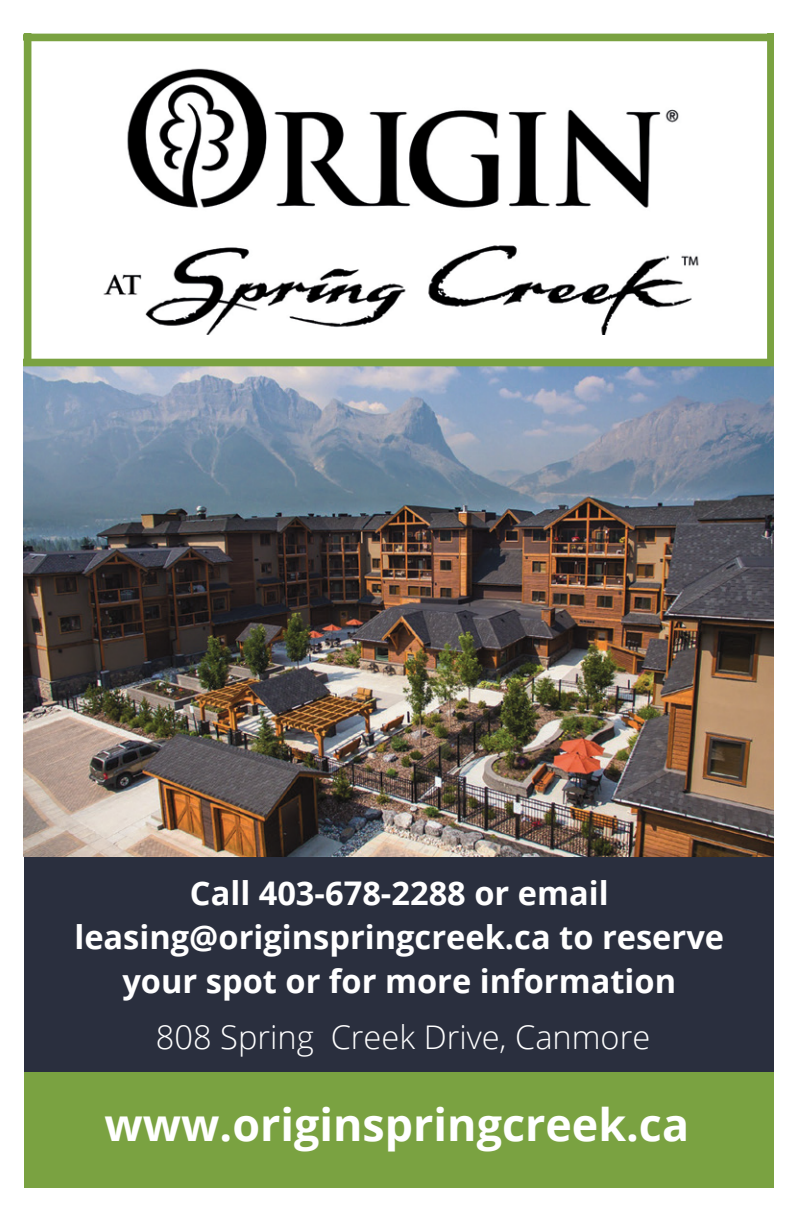
<style>
.page{position:relative;width:792px;height:1224px;background:#fff}
.page>*{position:absolute;margin:0;border:0;box-sizing:border-box;transform-origin:0 0}
.t1{font:700 44.8px "Open Sans";color:#fff}
.t2{font:700 32.6px/44.4px "Open Sans";color:#fff;text-align:center}
.t3{font:300 32.6px "Open Sans";color:#fff}
</style>
<div class="page">
<img style="left:103px;top:68px;width:596px;height:266px">
<div style="left:24px;top:854px;width:749px;height:329px;background:#2a2f3e"></div>
<div style="left:24px;top:1072px;width:749px;height:115px;background:#7aa241"></div>
<div style="left:24px;top:34px;width:7px;height:325px;background:#7aa241"></div>
<div style="left:767px;top:34px;width:6px;height:325px;background:#7aa241"></div>
<div style="left:25px;top:34px;width:748px;height:7px;background:#7aa241"></div>
<img style="left:24px;top:366px;width:749px;height:490px">
<div style="left:24px;top:359px;width:749px;height:7px;background:#7aa241"></div>
<p class="t2" style="left:74px;top:870px;width:651px">Call 403-678-2288 or email leasing@originspringcreek.ca to reserve your spot or for more information</p>
<p class="t3" style="left:156px;top:1015px;width:496px">808 Spring Creek Drive, Canmore</p>
<p class="t1" style="left:104px;top:1093px;width:586px">www.originspringcreek.ca</p>
</div>
